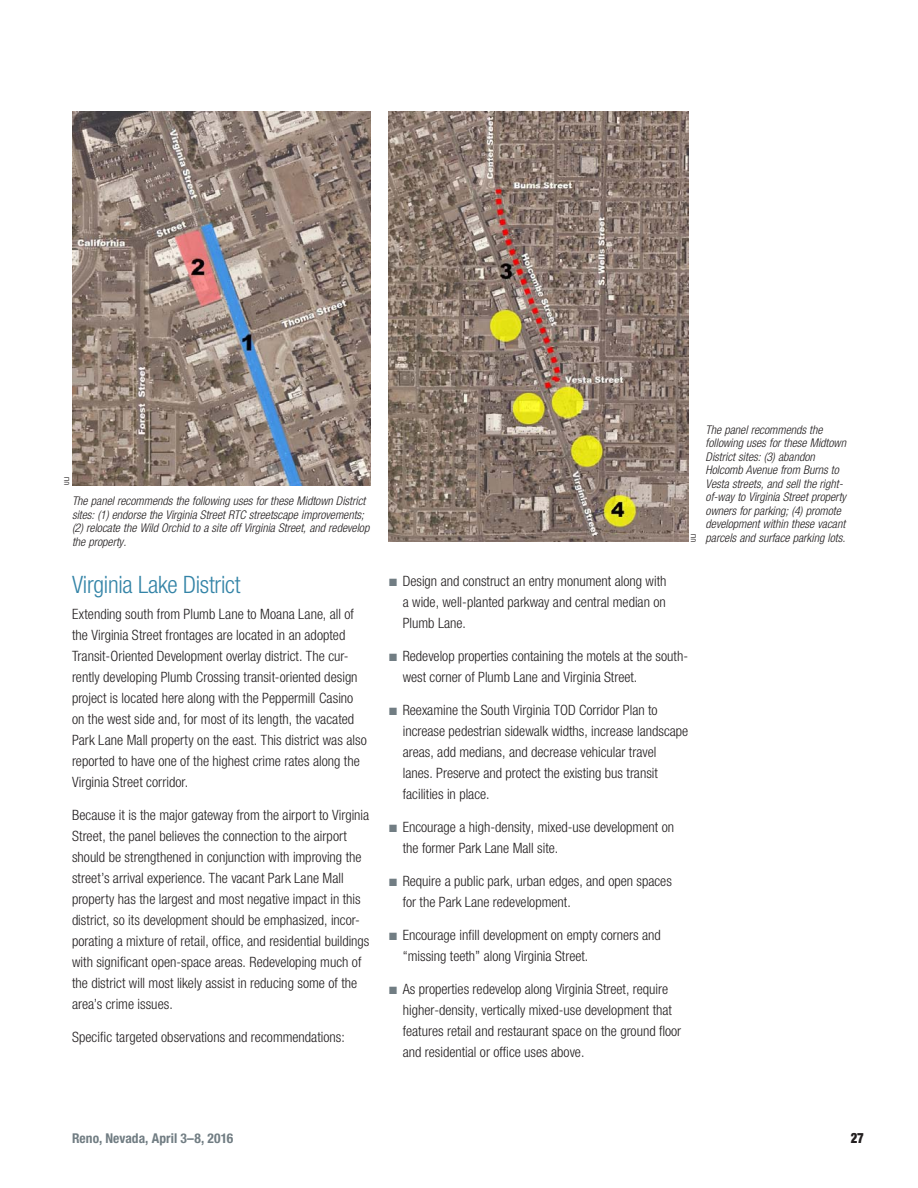
<style>
.page{position:relative;width:918px;height:1188px;background:#fff}
.page>*{position:absolute;margin:0;border:0;box-sizing:border-box;transform-origin:0 0}
.head_2{font:300 condensed 24px "Helvetica Neue LT Std";letter-spacing:-.01em;color:#3484a7}
.BODY_TXT{font:300 condensed 14.25px/21px "Helvetica Neue LT Std";color:#231f20}
.t1{font:900 condensed 14.25px "Helvetica Neue LT Std";color:#231f20;scale:.9 1}
.t2{font:700 condensed 13.5px "Helvetica Neue LT Std";letter-spacing:.005em;color:#717d83}
.t3{font:italic 300 condensed 12px/13.5px "Helvetica Neue LT Std";color:#231f20}
.photo_credit{font:condensed 6.75px "Helvetica Neue LT Std";letter-spacing:.04em;color:#231f20}
.s1{color:#717d83}
</style>
<div class="page">
<img style="left:72px;top:112px;width:299px;height:373px">
<img style="left:389px;top:112px;width:299px;height:430px">
<p class="photo_credit" style="left:63px;top:485px;width:10px;rotate:-90deg">ULI</p>
<p class="t3" style="left:72px;top:495px;width:299px">The panel recommends the following uses for these Midtown District sites: (1) endorse the Virginia Street RTC streetscape improvements; (2) relocate the Wild Orchid to a site off Virginia Street, and redevelop the property.</p>
<p class="head_2" style="left:72px;top:571px;width:170px">Virginia Lake District</p>
<p class="BODY_TXT" style="left:72px;top:603px;width:296px">Extending south from Plumb Lane to Moana Lane, all of the Virginia Street frontages are located in an adopted Transit-Oriented Development overlay district. The cur&shy;rently developing Plumb Crossing transit-oriented design project is located here along with the Peppermill Casino on the west side and, for most of its length, the vacated Park Lane Mall property on the east. This district was also reported to have one of the highest crime rates along the Virginia Street corridor.</p>
<p class="BODY_TXT" style="left:72px;top:804px;width:299px">Because it is the major gateway from the airport to Virginia Street, the panel believes the connection to the airport should be strengthened in conjunction with improving the street’s arrival experience. The vacant Park Lane Mall property has the largest and most negative impact in this district, so its development should be emphasized, incor&shy;porating a mixture of retail, office, and residential buildings with significant open-space areas. Redeveloping much of the district will most likely assist in reducing some of the area’s crime issues.</p>
<p class="BODY_TXT" style="left:72px;top:1026px;width:274px">Specific targeted observations and recommendations:</p>
<p class="photo_credit" style="left:690px;top:542px;width:10px;rotate:-90deg">ULI</p>
<p class="t3" style="left:706px;top:423px;width:142px">The panel recommends the following uses for these Midtown<br>District sites: (3) abandon<br>Holcomb Avenue from Burns to<br>Vesta streets, and sell the right&shy;of-way to Virginia Street property owners for parking; (4) promote development within these vacant parcels and surface parking lots.</p>
<p class="BODY_TXT" style="left:403px;top:570px;width:265px;text-align:justify;text-indent:-14px"><span class="s1">■</span> Design and construct an entry monument along with a wide, well-planted parkway and central median on Plumb Lane.</p>
<p class="BODY_TXT" style="left:403px;top:645px;width:287px;text-indent:-14px"><span class="s1">■</span> Redevelop properties containing the motels at the south&shy;west corner of Plumb Lane and Virginia Street.</p>
<p class="BODY_TXT" style="left:403px;top:699px;width:287px;text-indent:-14px"><span class="s1">■</span> Reexamine the South Virginia TOD Corridor Plan to increase pedestrian sidewalk widths, increase landscape areas, add medians, and decrease vehicular travel lanes. Preserve and protect the existing bus transit facilities in place.</p>
<p class="BODY_TXT" style="left:403px;top:816px;width:273px;text-indent:-14px"><span class="s1">■</span> Encourage a high-density, mixed-use development on the former Park Lane Mall site.</p>
<p class="BODY_TXT" style="left:403px;top:870px;width:271px;text-indent:-14px"><span class="s1">■</span> Require a public park, urban edges, and open spaces for the Park Lane redevelopment.</p>
<p class="BODY_TXT" style="left:403px;top:924px;width:260px;text-indent:-14px"><span class="s1">■</span> Encourage infill development on empty corners and “missing teeth” along Virginia Street.</p>
<p class="BODY_TXT" style="left:403px;top:978px;width:280px;text-indent:-14px"><span class="s1">■</span> As properties redevelop along Virginia Street, require higher-density, vertically mixed-use development that features retail and restaurant space on the ground floor and residential or office uses above.</p>
<p class="t2" style="left:72px;top:1130px;width:163px">Reno, Nevada, April 3–8, 2016</p>
<p class="t1" style="left:851px;top:1129px;width:16px">27</p>
</div>
